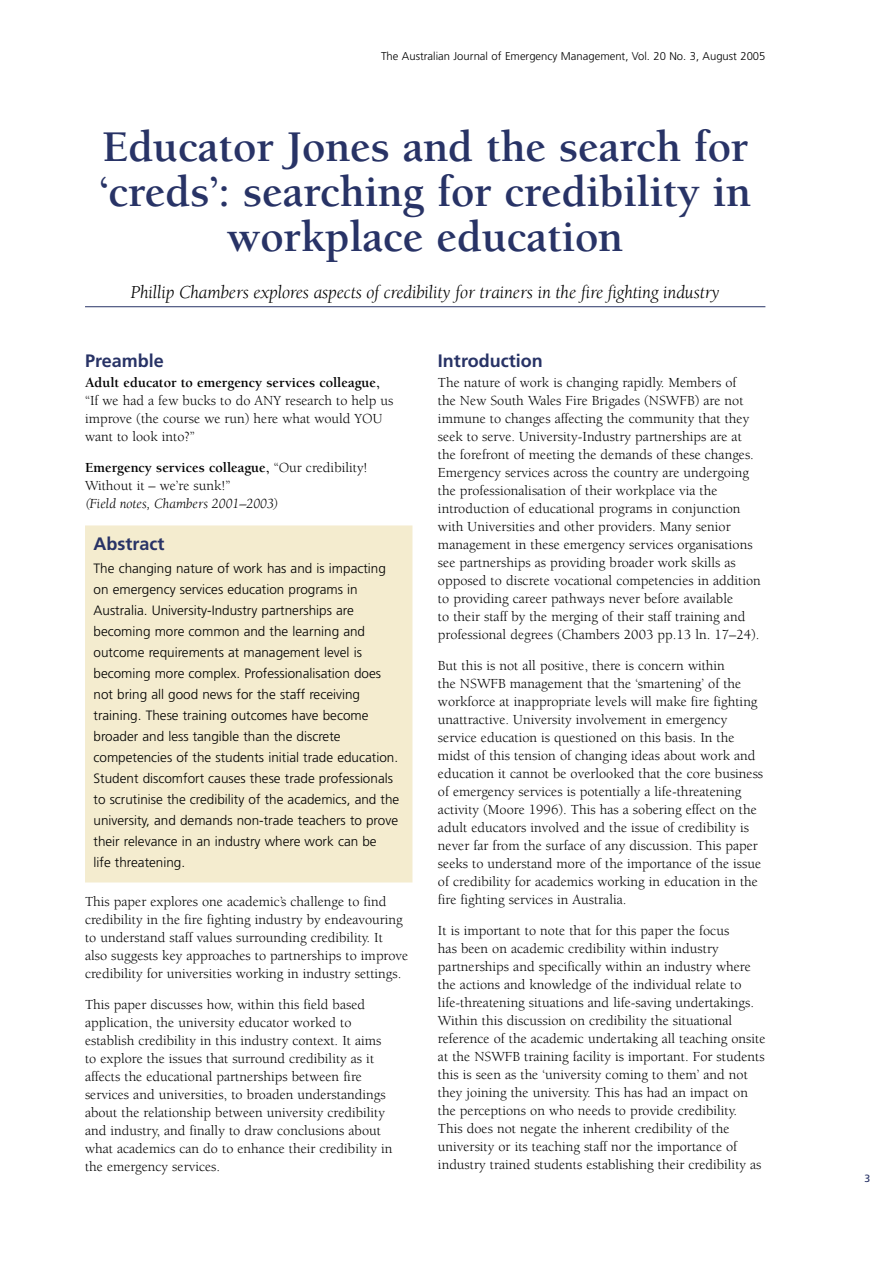
<style>
.page{position:relative;width:893px;height:1263px;background:#fff}
.page>*{position:absolute;margin:0;border:0;box-sizing:border-box;transform-origin:0 0}
.heading_1__general{font:700 45px/45px "Berkeley";letter-spacing:-.005em;color:#283366;text-align:center}
.heading_1_sub_line{font:italic 18.75px "Berkeley";letter-spacing:-.01em;color:#000}
.t1{font:700 18px "Frutiger";color:#283366}
.body{font:14.25px/18px "Berkeley";color:#000}
.intro_text{font:300 13.5px/21px "Frutiger";color:#000}
.t2{font:300 11.25px "Frutiger";color:#000}
.t3{font:10.5px "Frutiger";color:#283366}
.s1{font-weight:700}
.s2{font-style:italic}
</style>
<div class="page">
<div style="left:85px;top:525px;width:327px;height:357px;background:#f4eccf"></div>
<hr style="left:85px;top:306px;width:680px;height:1px;background:#283366">
<p class="t2" style="left:381px;top:49px;width:386px">The Australian Journal of Emergency Management, Vol. 20 No. 3, August 2005</p>
<p class="heading_1__general" style="left:99px;top:125px;width:653px">Educator Jones and the search for ‘creds’: searching for credibility in workplace education</p>
<p class="heading_1_sub_line" style="left:131px;top:282px;width:591px">Phillip Chambers explores aspects of credibility for trainers in the fire fighting industry</p>
<p class="t1" style="left:85px;top:350px;width:80px">Preamble</p>
<p class="body" style="left:85px;top:374px;width:310px"><span class="s1">Adult educator to emergency services colleague, </span>“If we had a few bucks to do ANY research to help us improve (the course we run) here what would YOU want to look into?”</p>
<p class="body" style="left:85px;top:459px;width:284px"><span class="s1">Emergency services colleague,</span> “Our credibility!<br>Without it – we’re sunk!”<br><span class="s2">(Field notes, Chambers 2001–2003)</span></p>
<p class="t1" style="left:94px;top:533px;width:72px">Abstract</p>
<p class="intro_text" style="left:94px;top:558px;width:307px">The changing nature of work has and is impacting on emergency services education programs in Australia. University-Industry partnerships are becoming more common and the learning and outcome requirements at management level is becoming more complex. Professionalisation does not bring all good news for the staff receiving training. These training outcomes have become broader and less tangible than the discrete competencies of the students initial trade education.<br>Student discomfort causes these trade professionals to scrutinise the credibility of the academics, and the university, and demands non-trade teachers to prove their relevance in an industry where work can be<br>life threatening.</p>
<p class="body" style="left:85px;top:893px;width:325px">This paper explores one academic’s challenge to find credibility in the fire fighting industry by endeavouring to understand staff values surrounding credibility. It also suggests key approaches to partnerships to improve credibility for universities working in industry settings.</p>
<p class="body" style="left:85px;top:996px;width:309px">This paper discusses how, within this field based application, the university educator worked to establish credibility in this industry context. It aims to explore the issues that surround credibility as it affects the educational partnerships between fire services and universities, to broaden understandings about the relationship between university credibility and industry, and finally to draw conclusions about what academics can do to enhance their credibility in the emergency services.</p>
<p class="t1" style="left:438px;top:350px;width:106px">Introduction</p>
<p class="body" style="left:438px;top:374px;width:324px">The nature of work is changing rapidly. Members of<br>the New South Wales Fire Brigades (NSWFB) are not immune to changes affecting the community that they seek to serve. University-Industry partnerships are at the forefront of meeting the demands of these changes.<br>Emergency services across the country are undergoing the professionalisation of their workplace via the introduction of educational programs in conjunction with Universities and other providers. Many senior management in these emergency services organisations see partnerships as providing broader work skills as opposed to discrete vocational competencies in addition to providing career pathways never before available<br>to their staff by the merging of their staff training and professional degrees (Chambers 2003 pp.13 ln. 17–24).</p>
<p class="body" style="left:438px;top:657px;width:327px">But this is not all positive, there is concern within<br>the NSWFB management that the ‘smartening’ of the workforce at inappropriate levels will make fire fighting unattractive. University involvement in emergency service education is questioned on this basis. In the midst of this tension of changing ideas about work and education it cannot be overlooked that the core business of emergency services is potentially a life-threatening activity (Moore 1996). This has a sobering effect on the adult educators involved and the issue of credibility is never far from the surface of any discussion. This paper seeks to understand more of the importance of the issue of credibility for academics working in education in the fire fighting services in Australia.</p>
<p class="body" style="left:438px;top:922px;width:329px">It is important to note that for this paper the focus<br>has been on academic credibility within industry partnerships and specifically within an industry where the actions and knowledge of the individual relate to life-threatening situations and life-saving undertakings.<br>Within this discussion on credibility the situational reference of the academic undertaking all teaching onsite at the NSWFB training facility is important. For students this is seen as the ‘university coming to them’ and not they joining the university. This has had an impact on the perceptions on who needs to provide credibility.<br>This does not negate the inherent credibility of the university or its teaching staff nor the importance of industry trained students establishing their credibility as</p>
<p class="t3" style="left:864px;top:1172px;width:7px">3</p>
</div>
